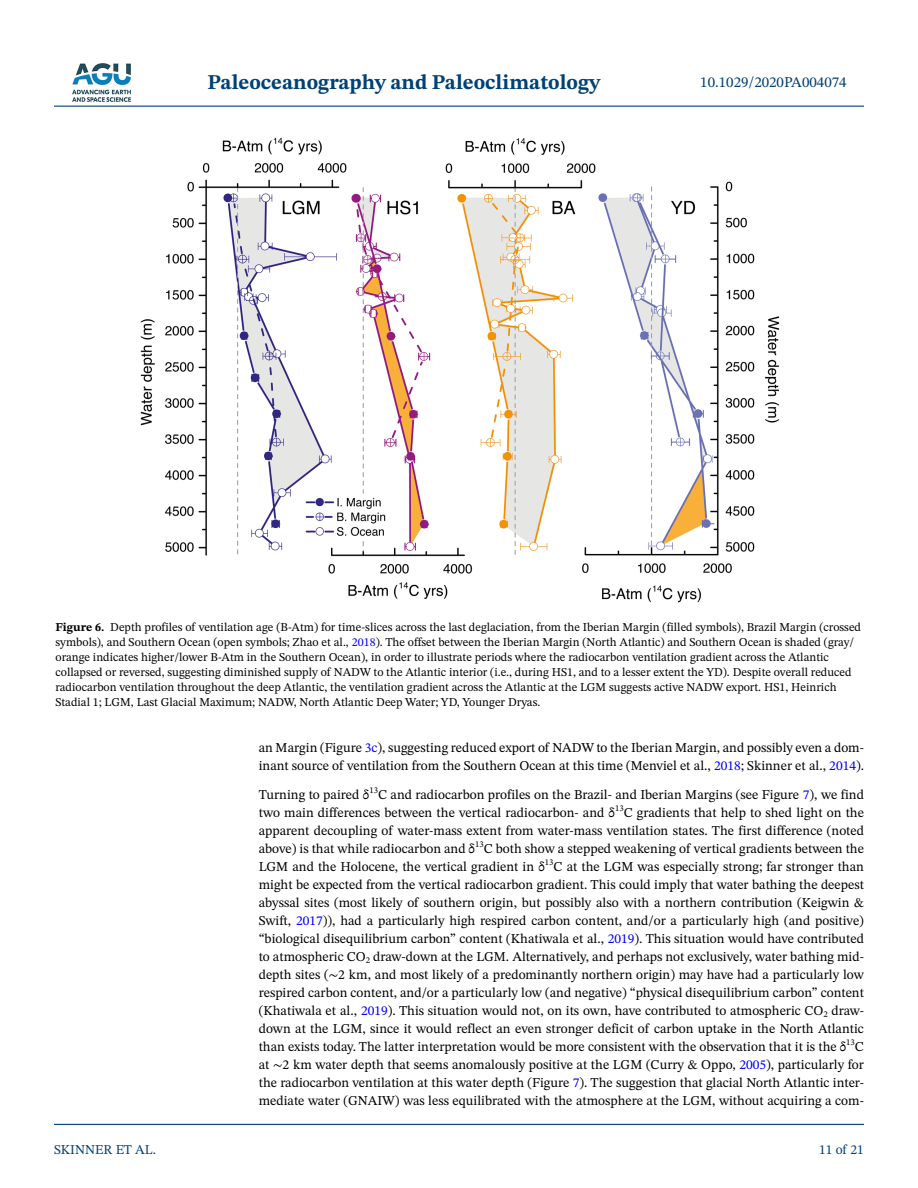
<style>
.page{position:relative;width:918px;height:1188px;background:#fff}
.page>*{position:absolute;margin:0;border:0;box-sizing:border-box;transform-origin:0 0}
.t1{font:700 21px "STIX Two Text";color:#004174}
.t2{font:15px "STIX Two Text";color:#004174}
.t3{font:13.5px/18px "STIX Two Text";color:#000}
.t4{font:13.5px "STIX Two Text";color:#004174}
.t5{font:12px/15px "STIX Two Text";color:#000}
.s1{font-weight:700}
.s2{color:#00f}
.s3{font-family:"STIX Two Math"}
</style>
<div class="page">
<hr style="left:54px;top:106px;width:810px;height:1px;background:#004174">
<hr style="left:54px;top:1124px;width:810px;height:1px;background:#004174">
<img style="left:72px;top:63px;width:59px;height:39px">
<img style="left:140px;top:137px;width:639px;height:466px">
<h1 class="t1" style="left:208px;top:67px;width:394px">Paleoceanography and Paleoclimatology</h1>
<p class="t2" style="left:700px;top:72px;width:148px">10.1029/2020PA004074</p>
<p class="t5" style="left:56px;top:620px;width:807px"><span class="s1">Figure 6.</span> Depth profiles of ventilation age (B-Atm) for time-slices across the last deglaciation, from the Iberian Margin (filled symbols), Brazil Margin (crossed symbols), and Southern Ocean (open symbols; Zhao et al., <span class="s2">2018</span>). The offset between the Iberian Margin (North Atlantic) and Southern Ocean is shaded (gray/ orange indicates higher/lower B-Atm in the Southern Ocean), in order to illustrate periods where the radiocarbon ventilation gradient across the Atlantic collapsed or reversed, suggesting diminished supply of NADW to the Atlantic interior (i.e., during HS1, and to a lesser extent the YD). Despite overall reduced radiocarbon ventilation throughout the deep Atlantic, the ventilation gradient across the Atlantic at the LGM suggests active NADW export. HS1, Heinrich Stadial 1; LGM, Last Glacial Maximum; NADW, North Atlantic Deep Water; YD, Younger Dryas.</p>
<p class="t4" style="left:54px;top:1140px;width:104px">SKINNER ET AL.</p>
<p class="t3" style="left:259px;top:739px;width:607px">an Margin (Figure <span class="s2">3c</span>), suggesting reduced export of NADW to the Iberian Margin, and possibly even a dom&shy;inant source of ventilation from the Southern Ocean at this time (Menviel et al., <span class="s2">2018</span>; Skinner et al., <span class="s2">2014</span>).</p>
<p class="t3" style="left:259px;top:785px;width:607px;text-align:justify">Turning to paired δ<sup>13</sup>C and radiocarbon profiles on the Brazil- and Iberian Margins (see Figure <span class="s2">7</span>), we find two main differences between the vertical radiocarbon- and δ<sup>13</sup>C gradients that help to shed light on the apparent decoupling of water-mass extent from water-mass ventilation states. The first difference (noted above) is that while radiocarbon and δ<sup>13</sup>C both show a stepped weakening of vertical gradients between the LGM and the Holocene, the vertical gradient in δ<sup>13</sup>C at the LGM was especially strong; far stronger than might be expected from the vertical radiocarbon gradient. This could imply that water bathing the deepest abyssal sites (most likely of southern origin, but possibly also with a northern contribution (Keigwin &amp; Swift, <span class="s2">2017</span>)), had a particularly high respired carbon content, and/or a particularly high (and positive) “biological disequilibrium carbon” content (Khatiwala et al., <span class="s2">2019</span>). This situation would have contributed to atmospheric CO<sub>2</sub> draw-down at the LGM. Alternatively, and perhaps not exclusively, water bathing mid&shy;depth sites (<span class="s3">∼</span>2 km, and most likely of a predominantly northern origin) may have had a particularly low respired carbon content, and/or a particularly low (and negative) “physical disequilibrium carbon” content (Khatiwala et al., <span class="s2">2019</span>). This situation would not, on its own, have contributed to atmospheric CO<sub>2</sub> draw&shy;down at the LGM, since it would reflect an even stronger deficit of carbon uptake in the North Atlantic than exists today. The latter interpretation would be more consistent with the observation that it is the δ<sup>13</sup>C at <span class="s3">∼</span>2 km water depth that seems anomalously positive at the LGM (Curry &amp; Oppo, <span class="s2">2005</span>), particularly for the radiocarbon ventilation at this water depth (Figure <span class="s2">7</span>). The suggestion that glacial North Atlantic inter&shy;mediate water (GNAIW) was less equilibrated with the atmosphere at the LGM, without acquiring a com-</p>
<p class="t4" style="left:819px;top:1140px;width:46px">11 of 21</p>
</div>
